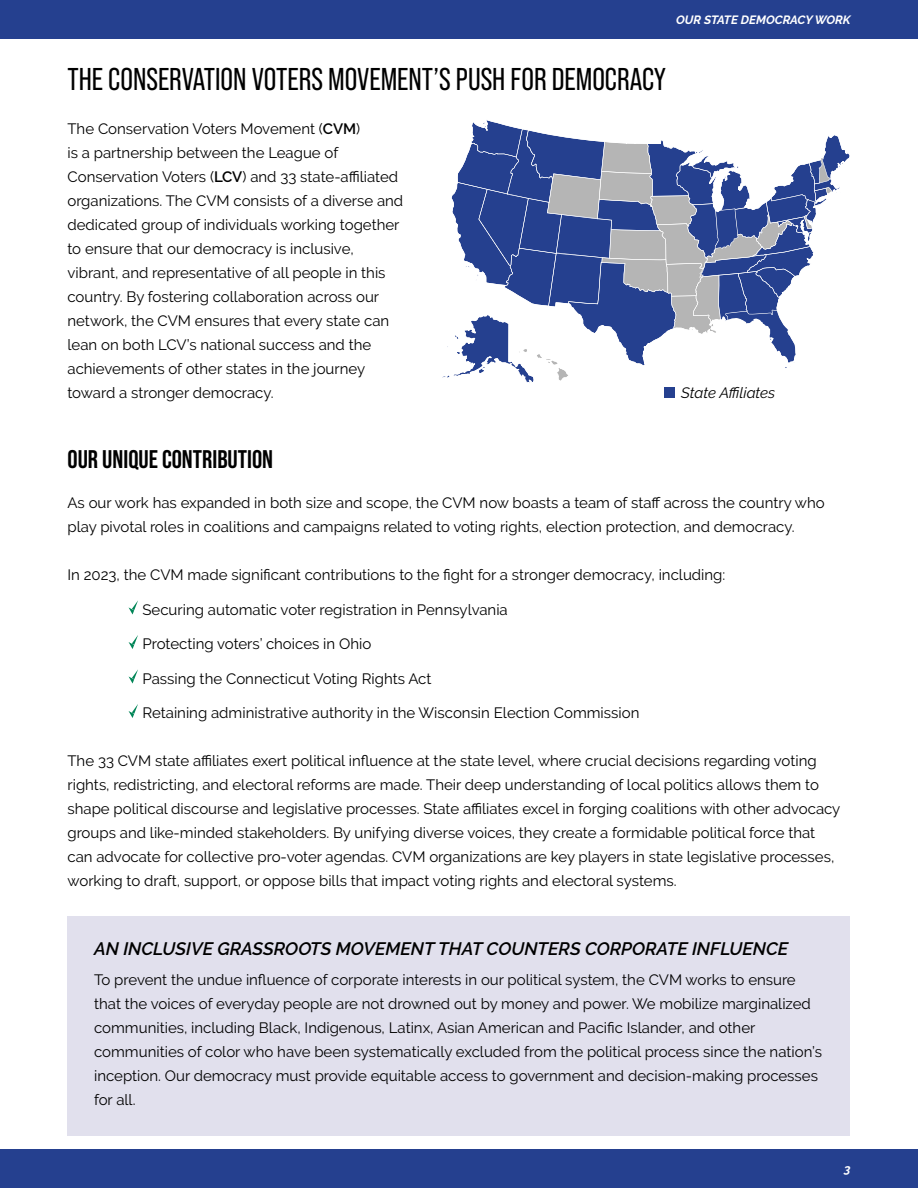
<style>
.page{position:relative;width:918px;height:1188px;background:#fff}
.page>*{position:absolute;margin:0;border:0;box-sizing:border-box;transform-origin:0 0}
.Subsection_Header_-_H3{font:31.5px "Bebas Neue Pro";color:#000}
.Header_4_-_States{font:700 25.5px "Bebas Neue Pro";color:#000}
.t1{font:italic 600 18px "Raleway";color:#000}
.t2{font:15px/24px "Raleway";color:#000}
.t3{font:italic 15px "Raleway";letter-spacing:-.005em;color:#000}
.Letter_Header{font:italic 700 12px "Raleway";color:#fff}
.s1{font-weight:600}
</style>
<div class="page">
<div style="left:0;top:0;width:918px;height:38px;background:#25408f"></div>
<div style="left:0;top:1150px;width:918px;height:38px;background:#25408f"></div>
<div style="left:68px;top:916px;width:782px;height:219px;background:#e1e0ed"></div>
<svg style="left:129px;top:600px;width:9px;height:15px"></svg>
<svg style="left:129px;top:635px;width:9px;height:14px"></svg>
<svg style="left:129px;top:669px;width:9px;height:15px"></svg>
<svg style="left:129px;top:704px;width:9px;height:14px"></svg>
<svg style="left:442px;top:120px;width:408px;height:263px"></svg>
<div style="left:664px;top:387px;width:11px;height:11px;background:#25408f"></div>
<p class="Letter_Header" style="left:676px;top:12px;width:176px">OUR STATE DEMOCRACY WORK</p>
<p class="Subsection_Header_-_H3" style="left:68px;top:61px;width:600px">THE CONSERVATION VOTERS MOVEMENT’S PUSH FOR DEMOCRACY</p>
<p class="t2" style="left:68px;top:116px;width:337px">The Conservation Voters Movement (<span class="s1">CVM</span>)<br>is a partnership between the League of Conservation Voters (<span class="s1">LCV</span>) and 33 state-affiliated organizations. The CVM consists of a diverse and dedicated group of individuals working together to ensure that our democracy is inclusive, vibrant, and representative of all people in this country. By fostering collaboration across our network, the CVM ensures that every state can lean on both LCV’s national success and the achievements of other states in the journey toward a stronger democracy.</p>
<p class="t3" style="left:681px;top:384px;width:96px">State Affiliates</p>
<p class="Header_4_-_States" style="left:68px;top:445px;width:207px">OUR UNIQUE CONTRIBUTION</p>
<p class="t2" style="left:68px;top:491px;width:759px">As our work has expanded in both size and scope, the CVM now boasts a team of staff across the country who play pivotal roles in coalitions and campaigns related to voting rights, election protection, and democracy.</p>
<p class="t2" style="left:68px;top:563px;width:659px">In 2023, the CVM made significant contributions to the fight for a stronger democracy, including:</p>
<p class="t2" style="left:142px;top:597px;width:367px">Securing automatic voter registration in Pennsylvania</p>
<p class="t2" style="left:142px;top:632px;width:230px">Protecting voters’ choices in Ohio</p>
<p class="t2" style="left:142px;top:666px;width:291px">Passing the Connecticut Voting Rights Act</p>
<p class="t2" style="left:142px;top:701px;width:498px">Retaining administrative authority in the Wisconsin Election Commission</p>
<p class="t2" style="left:68px;top:749px;width:774px">The 33 CVM state affiliates exert political influence at the state level, where crucial decisions regarding voting rights, redistricting, and electoral reforms are made. Their deep understanding of local politics allows them to shape political discourse and legislative processes. State affiliates excel in forging coalitions with other advocacy groups and like-minded stakeholders. By unifying diverse voices, they create a formidable political force that can advocate for collective pro-voter agendas. CVM organizations are key players in state legislative processes, working to draft, support, or oppose bills that impact voting rights and electoral systems.</p>
<p class="t1" style="left:94px;top:939px;width:696px">AN INCLUSIVE GRASSROOTS MOVEMENT THAT COUNTERS CORPORATE INFLUENCE</p>
<p class="t2" style="left:94px;top:968px;width:730px">To prevent the undue influence of corporate interests in our political system, the CVM works to ensure that the voices of everyday people are not drowned out by money and power. We mobilize marginalized communities, including Black, Indigenous, Latinx, Asian American and Pacific Islander, and other communities of color who have been systematically excluded from the political process since the nation’s inception. Our democracy must provide equitable access to government and decision-making processes for all.</p>
<p class="Letter_Header" style="left:844px;top:1162px;width:8px">3</p>
</div>
